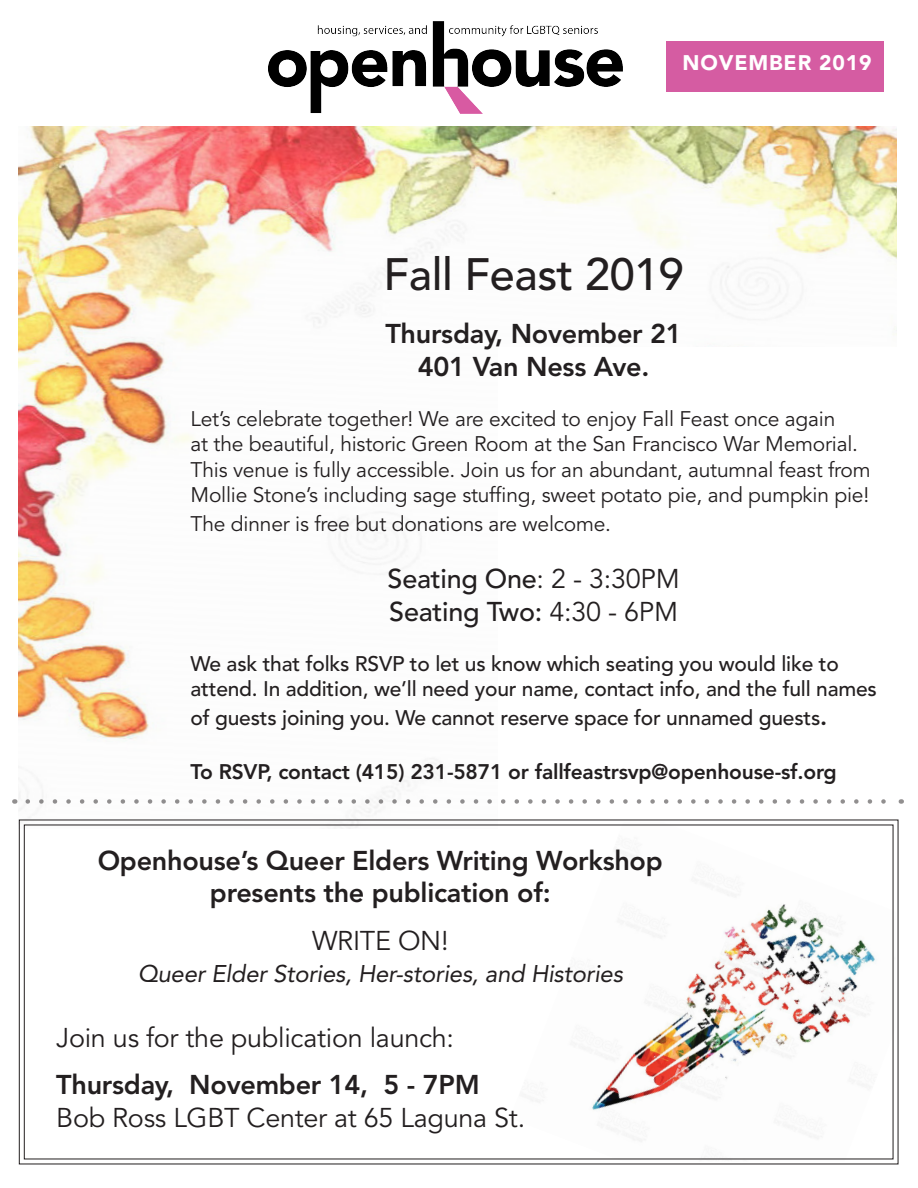
<style>
.page{position:relative;width:918px;height:1188px;background:#fff}
.page>*{position:absolute;margin:0;border:0;box-sizing:border-box;transform-origin:0 0}
.t1{font:500 45px "Avenir";letter-spacing:-.01em;color:#231f20}
.t2{font:800 27px "Avenir";letter-spacing:-.01em;color:#231f20}
.t3{font:27px "Avenir";letter-spacing:-.01em;color:#231f20}
.t4{font:500 27px "Avenir";letter-spacing:-.01em;color:#231f20}
.t5{font:italic 24px "Avenir";letter-spacing:-.01em;color:#231f20}
.t6{font:21px/25.2px "Avenir";letter-spacing:-.01em;color:#231f20}
.t7{font:500 21px/25.2px "Avenir";letter-spacing:-.01em;color:#231f20}
.t8{font:800 21px "Avenir";letter-spacing:-.01em;color:#231f20}
.t9{font:900 21px "Avenir";letter-spacing:.04em;color:#fff}
.s1{font-weight:400}
.s2{font-weight:800;font-size:24px}
</style>
<div class="page">
<img style="left:19px;top:126px;width:877px;height:692px">
<div style="left:498px;top:347px;width:419px;height:486px;background:#fff"></div>
<div style="left:666px;top:41px;width:218px;height:50px;background:#d55ca2"></div>
<img style="left:268px;top:21px;width:355px;height:92px">
<svg style="left:28px;top:799px;width:858px;height:5px"></svg>
<svg style="left:18px;top:819px;width:881px;height:346px"></svg>
<p class="t9" style="left:683px;top:50px;width:190px">NOVEMBER 2019</p>
<p class="t1" style="left:383px;top:248px;width:302px">Fall Feast 2019</p>
<p class="t2" style="left:385px;top:318px;width:298px">Thursday, November 21</p>
<p class="t2" style="left:418px;top:350px;width:233px">401 Van Ness Ave.</p>
<p class="t6" style="left:191px;top:407px;width:682px">Let’s celebrate together! We are excited to enjoy Fall Feast once again<br>at the beautiful, historic Green Room at the San Francisco War Memorial.<br>This venue is fully accessible. Join us for an abundant, autumnal feast from Mollie Stone’s including sage stuffing, sweet potato pie, and pumpkin pie!</p>
<p class="t6" style="left:191px;top:511px;width:422px">The dinner is free but donations are welcome.</p>
<p class="t4" style="left:388px;top:563px;width:294px">Seating One<span class="s1">: 2 - 3:30PM</span></p>
<p class="t4" style="left:389px;top:596px;width:290px">Seating Two: <span class="s1">4:30 - 6PM</span></p>
<p class="t7" style="left:191px;top:652px;width:688px">We ask that folks RSVP to let us know which seating you would like to attend. In addition, we’ll need your name, contact info, and the full names</p>
<p class="t7" style="left:191px;top:706px;width:638px">of guests joining you. We cannot reserve space for unnamed guests<span class="s2">.</span></p>
<p class="t8" style="left:191px;top:759px;width:648px">To RSVP, contact (415) 231-5871 or fallfeastrsvp@openhouse-sf.org</p>
<p class="t2" style="left:98px;top:845px;width:567px">Openhouse’s Queer Elders Writing Workshop</p>
<p class="t2" style="left:210px;top:877px;width:342px">presents the publication of:</p>
<p class="t3" style="left:312px;top:925px;width:138px">WRITE ON!</p>
<p class="t5" style="left:138px;top:960px;width:487px">Queer Elder Stories, Her-stories, and Histories</p>
<p class="t3" style="left:56px;top:1022px;width:399px">Join us for the publication launch:</p>
<p class="t2" style="left:56px;top:1069px;width:425px">Thursday, November 14, 5 - 7PM</p>
<p class="t3" style="left:56px;top:1102px;width:470px">Bob Ross LGBT Center at 65 Laguna St.</p>
</div>
